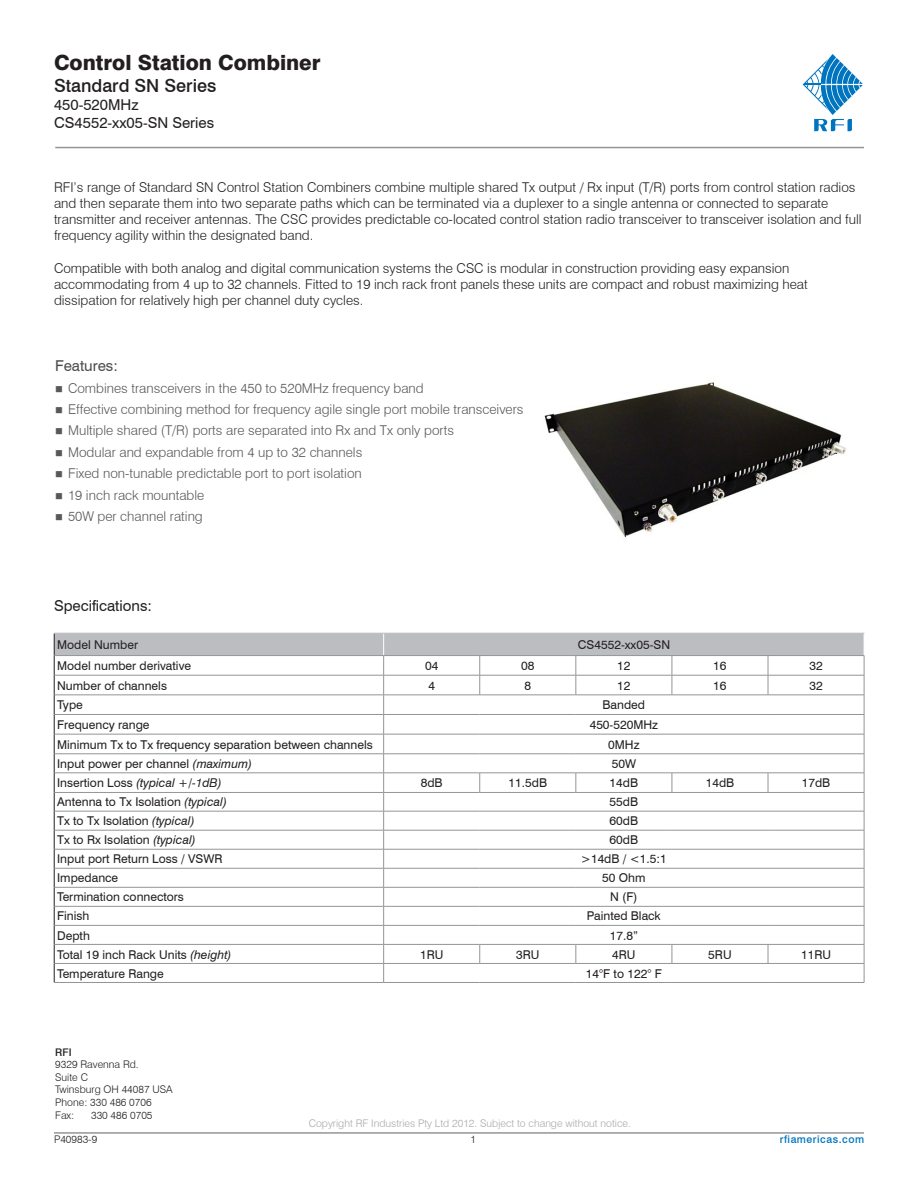
<style>
.page{position:relative;width:918px;height:1188px;background:#fff}
.page>*{position:absolute;margin:0;border:0;box-sizing:border-box;transform-origin:0 0}
.HEADER_1{font:800 21px "Swiss 721 BT";color:#231f20}
.HEADER_3_AND_4{font:500 18px "Swiss 721 BT";color:#231f20}
.HEADER_3_AND_4-2{font:15px "Swiss 721 BT";color:#231f20}
.FEATURES_SUB_HEAD{font:15px "Swiss 721 BT";color:#231f20}
.FEATURES_SUB_HEAD-2{font:15px "Swiss 721 BT";color:#4b4c4d}
.BODY_COPY{font:300 13.5px/16.2px "Swiss 721 BT";color:#231f20}
.BULLETS{font:300 13.5px "Swiss 721 BT";color:#57585a}
.SPEC_TABLE_COPY{font:12.15px "Swiss 721 BT";color:#231f20}
.SPEC_TABLE_CENTRED_C{font:12.15px "Swiss 721 BT";color:#231f20}
.SPEC_TABLE_COPY-2{font:italic 12.15px "Swiss 721 BT";color:#231f20}
.t1{font:300 10.5px "Swiss 721 BT";color:#231f20}
.t2{font:300 10.5px "Swiss 721 BT";color:#a8a9ad}
.t3{font:500 10.5px "Swiss 721 BT";letter-spacing:.05em;color:#0075bf}
.t4{font:500 10.5px "Swiss 721 BT";color:#231f20}
.s1{font-style:italic}
.s2{font-style:normal}
</style>
<div class="page">
<hr style="left:55px;top:147px;width:809px;height:1px;background:#939598">
<hr style="left:54px;top:1132px;width:810px;height:2px;background:#939598">
<svg style="left:803px;top:54px;width:60px;height:77px"></svg>
<img style="left:544px;top:382px;width:302px;height:156px">
<hr style="left:54px;top:982px;width:330px;height:1px;background:#939598">
<svg style="left:54px;top:633px;width:811px;height:349px"></svg>
<hr style="left:384px;top:982px;width:96px;height:1px;background:#939598">
<hr style="left:480px;top:982px;width:96px;height:1px;background:#939598">
<hr style="left:576px;top:982px;width:96px;height:1px;background:#939598">
<hr style="left:672px;top:982px;width:96px;height:1px;background:#939598">
<hr style="left:768px;top:982px;width:96px;height:1px;background:#939598">
<p class="HEADER_1" style="left:54px;top:50px;width:268px">Control Station Combiner</p>
<p class="HEADER_3_AND_4" style="left:54px;top:74px;width:164px">Standard SN Series</p>
<p class="HEADER_3_AND_4-2" style="left:54px;top:95px;width:86px">450-520MHz</p>
<p class="HEADER_3_AND_4-2" style="left:54px;top:113px;width:162px">CS4552-xx05-SN Series</p>
<p class="BODY_COPY" style="left:54px;top:179px;width:809px">RFI’s range of Standard SN Control Station Combiners combine multiple shared Tx output / Rx input (T/R) ports from control station radios and then separate them into two separate paths which can be terminated via a duplexer to a single antenna or connected to separate transmitter and receiver antennas. The CSC provides predictable co-located control station radio transceiver to transceiver isolation and full frequency agility within the designated band.</p>
<p class="BODY_COPY" style="left:54px;top:260px;width:755px">Compatible with both analog and digital communication systems the CSC is modular in construction providing easy expansion accommodating from 4 up to 32 channels. Fitted to 19 inch rack front panels these units are compact and robust maximizing heat dissipation for relatively high per channel duty cycles.</p>
<p class="FEATURES_SUB_HEAD-2" style="left:55px;top:357px;width:64px">Features:</p>
<p class="BULLETS" style="left:55px;top:380px;width:370px">■ Combines transceivers in the 450 to 520MHz frequency band</p>
<p class="BULLETS" style="left:55px;top:401px;width:470px">■ Effective combining method for frequency agile single port mobile transceivers</p>
<p class="BULLETS" style="left:55px;top:422px;width:400px">■ Multiple shared (T/R) ports are separated into Rx and Tx only ports</p>
<p class="BULLETS" style="left:55px;top:444px;width:309px">■ Modular and expandable from 4 up to 32 channels</p>
<p class="BULLETS" style="left:55px;top:465px;width:308px">■ Fixed non-tunable predictable port to port isolation</p>
<p class="BULLETS" style="left:55px;top:487px;width:151px">■ 19 inch rack mountable</p>
<p class="BULLETS" style="left:55px;top:508px;width:149px">■ 50W per channel rating</p>
<p class="FEATURES_SUB_HEAD" style="left:54px;top:597px;width:100px">Specifications:</p>
<p class="SPEC_TABLE_COPY" style="left:57px;top:637px;width:82px">Model Number</p>
<p class="SPEC_TABLE_CENTRED_C" style="left:578px;top:637px;width:94px">CS4552-xx05-SN</p>
<p class="SPEC_TABLE_COPY" style="left:57px;top:658px;width:135px">Model number derivative</p>
<p class="SPEC_TABLE_CENTRED_C" style="left:425px;top:658px;width:15px">04</p>
<p class="SPEC_TABLE_CENTRED_C" style="left:521px;top:658px;width:15px">08</p>
<p class="SPEC_TABLE_CENTRED_C" style="left:617px;top:658px;width:15px">12</p>
<p class="SPEC_TABLE_CENTRED_C" style="left:713px;top:658px;width:15px">16</p>
<p class="SPEC_TABLE_CENTRED_C" style="left:809px;top:658px;width:15px">32</p>
<p class="SPEC_TABLE_COPY" style="left:57px;top:678px;width:111px">Number of channels</p>
<p class="SPEC_TABLE_CENTRED_C" style="left:428px;top:678px;width:8px">4</p>
<p class="SPEC_TABLE_CENTRED_C" style="left:524px;top:678px;width:8px">8</p>
<p class="SPEC_TABLE_CENTRED_C" style="left:617px;top:678px;width:15px">12</p>
<p class="SPEC_TABLE_CENTRED_C" style="left:713px;top:678px;width:15px">16</p>
<p class="SPEC_TABLE_CENTRED_C" style="left:809px;top:678px;width:15px">32</p>
<p class="SPEC_TABLE_COPY" style="left:57px;top:698px;width:27px">Type</p>
<p class="SPEC_TABLE_CENTRED_C" style="left:603px;top:698px;width:44px">Banded</p>
<p class="SPEC_TABLE_COPY" style="left:57px;top:717px;width:94px">Frequency range</p>
<p class="SPEC_TABLE_CENTRED_C" style="left:590px;top:717px;width:70px">450-520MHz</p>
<p class="SPEC_TABLE_COPY" style="left:57px;top:737px;width:317px">Minimum Tx to Tx frequency separation between channels</p>
<p class="SPEC_TABLE_CENTRED_C" style="left:608px;top:737px;width:33px">0MHz</p>
<p class="SPEC_TABLE_COPY" style="left:57px;top:756px;width:197px">Input power per channel <span class="s1">(maximum)</span></p>
<p class="SPEC_TABLE_CENTRED_C" style="left:612px;top:756px;width:26px">50W</p>
<p class="SPEC_TABLE_COPY-2" style="left:57px;top:776px;width:166px"><span class="s2">Insertion Loss</span> (typical +/-1dB)</p>
<p class="SPEC_TABLE_CENTRED_C" style="left:421px;top:776px;width:23px">8dB</p>
<p class="SPEC_TABLE_CENTRED_C" style="left:509px;top:776px;width:40px">11.5dB</p>
<p class="SPEC_TABLE_CENTRED_C" style="left:610px;top:776px;width:30px">14dB</p>
<p class="SPEC_TABLE_CENTRED_C" style="left:706px;top:776px;width:30px">14dB</p>
<p class="SPEC_TABLE_CENTRED_C" style="left:802px;top:776px;width:30px">17dB</p>
<p class="SPEC_TABLE_COPY" style="left:57px;top:795px;width:171px">Antenna to Tx Isolation <span class="s1">(typical)</span></p>
<p class="SPEC_TABLE_CENTRED_C" style="left:610px;top:795px;width:30px">55dB</p>
<p class="SPEC_TABLE_COPY" style="left:57px;top:814px;width:139px">Tx to Tx Isolation <span class="s1">(typical)</span></p>
<p class="SPEC_TABLE_CENTRED_C" style="left:610px;top:814px;width:30px">60dB</p>
<p class="SPEC_TABLE_COPY" style="left:57px;top:833px;width:140px">Tx to Rx Isolation <span class="s1">(typical)</span></p>
<p class="SPEC_TABLE_CENTRED_C" style="left:610px;top:833px;width:30px">60dB</p>
<p class="SPEC_TABLE_COPY" style="left:57px;top:852px;width:167px">Input port Return Loss / VSWR</p>
<p class="SPEC_TABLE_CENTRED_C" style="left:581px;top:852px;width:87px">&gt;14dB / &lt;1.5:1</p>
<p class="SPEC_TABLE_COPY" style="left:57px;top:871px;width:63px">Impedance</p>
<p class="SPEC_TABLE_CENTRED_C" style="left:602px;top:871px;width:45px">50 Ohm</p>
<p class="SPEC_TABLE_COPY" style="left:57px;top:890px;width:128px">Termination connectors</p>
<p class="SPEC_TABLE_CENTRED_C" style="left:610px;top:890px;width:29px">N (F)</p>
<p class="SPEC_TABLE_COPY" style="left:57px;top:909px;width:34px">Finish</p>
<p class="SPEC_TABLE_CENTRED_C" style="left:587px;top:909px;width:76px">Painted Black</p>
<p class="SPEC_TABLE_COPY" style="left:57px;top:928px;width:34px">Depth</p>
<p class="SPEC_TABLE_CENTRED_C" style="left:610px;top:928px;width:30px">17.8”</p>
<p class="SPEC_TABLE_COPY" style="left:57px;top:947px;width:176px">Total 19 inch Rack Units <span class="s1">(height)</span></p>
<p class="SPEC_TABLE_CENTRED_C" style="left:420px;top:947px;width:25px">1RU</p>
<p class="SPEC_TABLE_CENTRED_C" style="left:516px;top:947px;width:25px">3RU</p>
<p class="SPEC_TABLE_CENTRED_C" style="left:612px;top:947px;width:25px">4RU</p>
<p class="SPEC_TABLE_CENTRED_C" style="left:708px;top:947px;width:25px">5RU</p>
<p class="SPEC_TABLE_CENTRED_C" style="left:801px;top:947px;width:31px">11RU</p>
<p class="SPEC_TABLE_COPY" style="left:57px;top:966px;width:108px">Temperature Range</p>
<p class="SPEC_TABLE_CENTRED_C" style="left:586px;top:966px;width:77px">14°F to 122° F</p>
<p class="t4" style="left:55px;top:1046px;width:18px">RFI</p>
<p class="t1" style="left:55px;top:1058px;width:85px">9329 Ravenna Rd.</p>
<p class="t1" style="left:55px;top:1071px;width:34px">Suite C</p>
<p class="t1" style="left:55px;top:1083px;width:119px">Twinsburg OH 44087 USA</p>
<p class="t1" style="left:55px;top:1096px;width:98px">Phone: 330 486 0706</p>
<p class="t1" style="left:55px;top:1109px;width:21px">Fax:</p>
<p class="t1" style="left:91px;top:1109px;width:63px">330 486 0705</p>
<p class="t1" style="left:54px;top:1133px;width:45px">P40983-9</p>
<p class="t2" style="left:309px;top:1117px;width:324px">Copyright RF Industries Pty Ltd 2012. Subject to change without notice.</p>
<p class="t1" style="left:471px;top:1133px;width:7px">1</p>
<p class="t3" style="left:780px;top:1133px;width:86px">rfiamericas.com</p>
</div>
